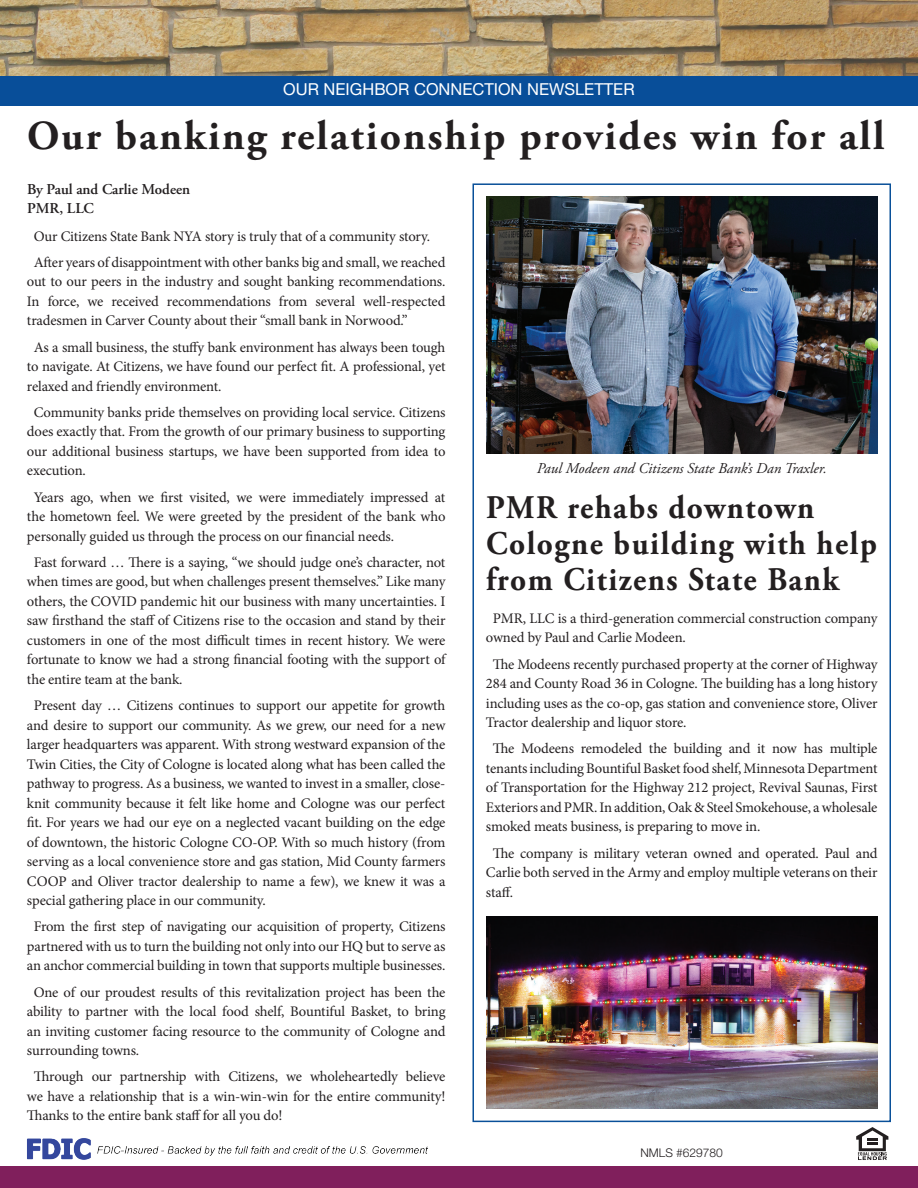
<style>
.page{position:relative;width:918px;height:1188px;background:#fff}
.page>*{position:absolute;margin:0;border:0;box-sizing:border-box;transform-origin:0 0}
.t1{font:700 41.25px "Adobe Garamond Pro";letter-spacing:.05em;color:#231f20}
.t2{font:700 33px/36px "Adobe Garamond Pro";letter-spacing:.05em;color:#231f20;scale:.95 1}
.t3{font:16.5px "Helvetica Neue LT Std";color:#fff}
.t4{font:italic 15px "Adobe Garamond Pro";color:#231f20}
.t5{font:600 15px/18.8px "Adobe Garamond Pro";color:#231f20}
.t6{font:14.7px/19.5px "Minion Pro";letter-spacing:-.01em;color:#231f20;text-align:justify}
.t7{font:300 12px "Helvetica Neue LT Std";color:#231f20}
</style>
<div class="page">
<img style="left:0;top:0;width:918px;height:76px">
<div style="left:0;top:76px;width:918px;height:30px;background:#084e99"></div>
<div style="left:0;top:1166px;width:918px;height:22px;background:#801f5c"></div>
<svg style="left:856px;top:1127px;width:32px;height:33px"></svg>
<div style="left:472px;top:183px;width:419px;height:939px;border:2px solid #095099"></div>
<img style="left:27px;top:1138px;width:401px;height:22px">
<img style="left:486px;top:197px;width:392px;height:256px">
<img style="left:486px;top:917px;width:392px;height:192px">
<p class="t3" style="left:283px;top:80px;width:353px">OUR NEIGHBOR CONNECTION NEWSLETTER</p>
<h1 class="t1" style="left:27px;top:112px;width:859px">Our banking relationship provides win for all</h1>
<p class="t5" style="left:27px;top:180px;width:165px">By Paul and Carlie Modeen<br>PMR, LLC</p>
<p class="t6" style="left:34px;top:223px;width:413px;line-height:26.2px">Our Citizens State Bank NYA story is truly that of a community story.<br>After years of disappointment with other banks big and small, we reached</p>
<p class="t6" style="left:27px;top:272px;width:420px">out to our peers in the industry and sought banking recommendations.<br>In force, we received recommendations from several well-respected tradesmen in Carver County about their “small bank in Norwood.”</p>
<p class="t6" style="left:27px;top:337px;width:420px;text-indent:7px">As a small business, the stuffy bank environment has always been tough to navigate. At Citizens, we have found our perfect fit. A professional, yet relaxed and friendly environment.</p>
<p class="t6" style="left:27px;top:403px;width:420px;text-indent:7px">Community banks pride themselves on providing local service. Citizens does exactly that. From the growth of our primary business to supporting our additional business startups, we have been supported from idea to execution.</p>
<p class="t6" style="left:27px;top:487px;width:420px;text-indent:7px">Years ago, when we first visited, we were immediately impressed at the hometown feel. We were greeted by the president of the bank who personally guided us through the process on our financial needs.</p>
<p class="t6" style="left:27px;top:553px;width:420px;text-indent:7px">Fast forward … There is a saying, “we should judge one’s character, not when times are good, but when challenges present themselves.” Like many others, the COVID pandemic hit our business with many uncertainties. I saw firsthand the staff of Citizens rise to the occasion and stand by their customers in one of the most difficult times in recent history. We were fortunate to know we had a strong financial footing with the support of the entire team at the bank.</p>
<p class="t6" style="left:27px;top:696px;width:420px;text-indent:7px">Present day … Citizens continues to support our appetite for growth and desire to support our community. As we grew, our need for a new larger headquarters was apparent. With strong westward expansion of the Twin Cities, the City of Cologne is located along what has been called the pathway to progress. As a business, we wanted to invest in a smaller, close&shy;knit community because it felt like home and Cologne was our perfect fit. For years we had our eye on a neglected vacant building on the edge of downtown, the historic Cologne CO-OP. With so much history (from serving as a local convenience store and gas station, Mid County farmers COOP and Oliver tractor dealership to name a few), we knew it was a special gathering place in our community.</p>
<p class="t6" style="left:27px;top:917px;width:420px;text-align:center">From the first step of navigating our acquisition of property, Citizens partnered with us to turn the building not only into our HQ but to serve as an anchor commercial building in town that supports multiple businesses.</p>
<p class="t6" style="left:27px;top:982px;width:420px;text-indent:7px">One of our proudest results of this revitalization project has been the ability to partner with the local food shelf, Bountiful Basket, to bring an inviting customer facing resource to the community of Cologne and surrounding towns.</p>
<p class="t6" style="left:27px;top:1067px;width:420px;text-indent:7px">Through our partnership with Citizens, we wholeheartedly believe we have a relationship that is a win-win-win for the entire community!<br>Thanks to the entire bank staff for all you do!</p>
<p class="t4" style="left:537px;top:460px;width:292px">Paul Modeen and Citizens State Bank’s Dan Traxler.</p>
<h2 class="t2" style="left:486px;top:490px;width:413px">PMR rehabs downtown<br>Cologne building with help from Citizens State Bank</h2>
<p class="t6" style="left:486px;top:608px;width:393px;text-indent:7px">PMR, LLC is a third-generation commercial construction company owned by Paul and Carlie Modeen.</p>
<p class="t6" style="left:486px;top:654px;width:393px;text-indent:7px">The Modeens recently purchased property at the corner of Highway 284 and County Road 36 in Cologne. The building has a long history including uses as the co-op, gas station and convenience store, Oliver Tractor dealership and liquor store.</p>
<p class="t6" style="left:486px;top:739px;width:393px;text-indent:7px">The Modeens remodeled the building and it now has multiple tenants including Bountiful Basket food shelf, Minnesota Department of Transportation for the Highway 212 project, Revival Saunas, First Exteriors and PMR. In addition, Oak &amp; Steel Smokehouse, a wholesale smoked meats business, is preparing to move in.</p>
<p class="t6" style="left:486px;top:843px;width:393px;text-indent:7px">The company is military veteran owned and operated. Paul and Carlie both served in the Army and employ multiple veterans on their staff.</p>
<p class="t7" style="left:641px;top:1145px;width:84px">NMLS #629780</p>
</div>
